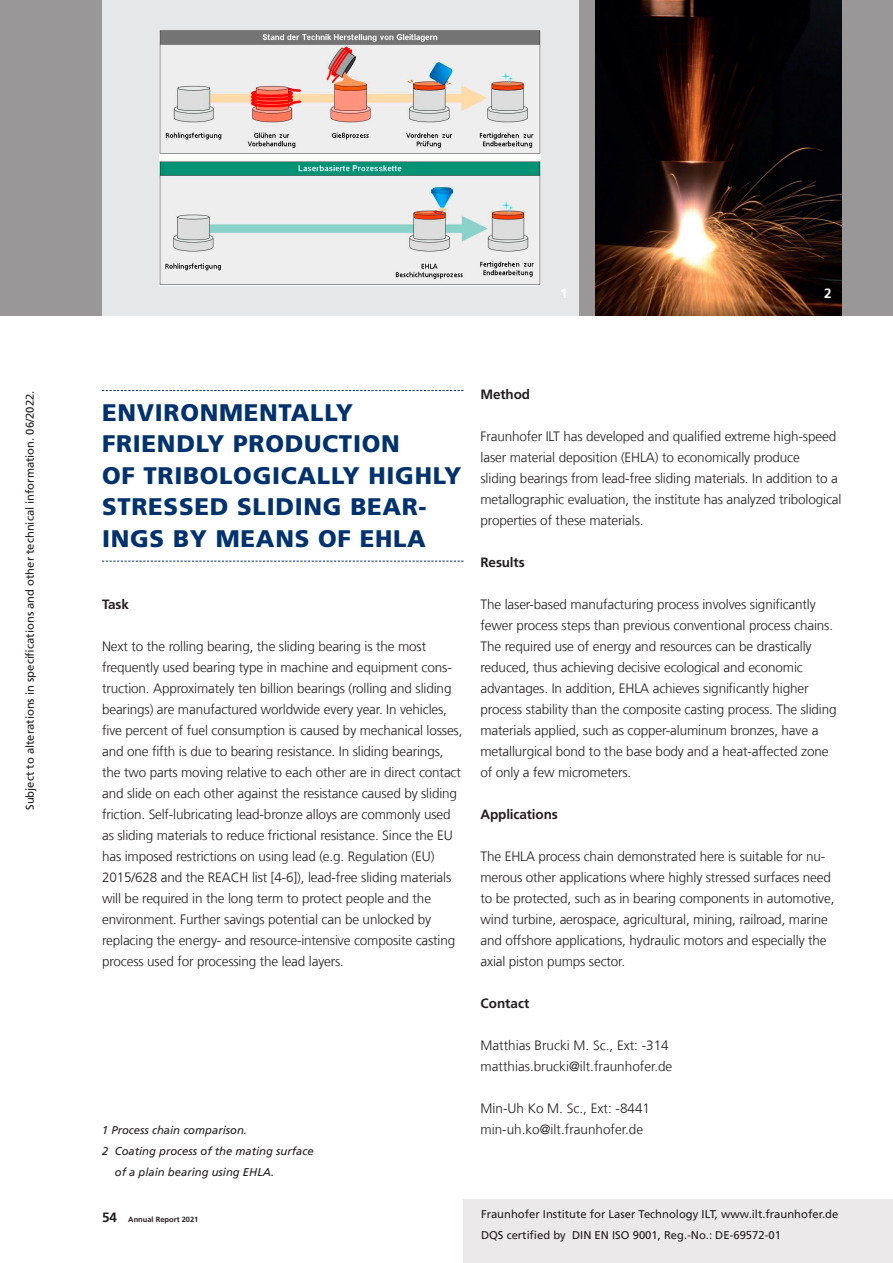
<style>
.page{position:relative;width:893px;height:1263px;background:#fff}
.page>*{position:absolute;margin:0;border:0;box-sizing:border-box;transform-origin:0 0}
.t1{font:900 24px/31.5px "Frutiger LT Com";letter-spacing:.03em;color:#00326d}
.t2{font:300 13.5px/21px "Frutiger LT Com";letter-spacing:-.01em;color:#231f20}
.t3{font:700 13.5px "Frutiger LT Com";letter-spacing:-.01em;color:#231f20}
.t4{font:700 13.5px "Frutiger LT Com";color:#fff}
.t5{font:11.25px/21px "Frutiger LT Com";color:#231f20}
.t6{font:italic 11.25px "Frutiger LT Com";color:#231f20}
.t7{font:700 7.5px "Frutiger LT Com";color:#231f20}
.s1{font-size:13.5px}
</style>
<div class="page">
<div style="left:463px;top:1199px;width:430px;height:64px;background:#ece9ea"></div>
<div style="left:0;top:0;width:893px;height:315px;background:#999798"></div>
<img style="left:595px;top:0;width:247px;height:315px">
<svg style="left:102px;top:390px;width:361px;height:1px"></svg>
<svg style="left:102px;top:561px;width:361px;height:1px"></svg>
<div style="left:102px;top:0;width:476px;height:315px;background:#e6e7e9"></div>
<img style="left:159px;top:30px;width:381px;height:255px">
<p class="t5" style="left:20px;top:810px;width:421px;rotate:-90deg">Subject to alterations in specifications and other technical information. 06/2022.</p>
<p class="t4" style="left:560px;top:286px;width:9px">1</p>
<p class="t4" style="left:824px;top:286px;width:9px">2</p>
<h1 class="t1" style="left:102px;top:397px;width:361px">ENVIRONMENTALLY<br>FRIENDLY PRODUCTION<br>OF TRIBOLOGICALLY HIGHLY<br>STRESSED SLIDING BEAR-<br>INGS BY MEANS OF EHLA</h1>
<p class="t3" style="left:102px;top:596px;width:29px">Task</p>
<p class="t2" style="left:102px;top:636px;width:362px">Next to the rolling bearing, the sliding bearing is the most frequently used bearing type in machine and equipment cons&shy;truction. Approximately ten billion bearings (rolling and sliding bearings) are manufactured worldwide every year. In vehicles, five percent of fuel consumption is caused by mechanical losses, and one fifth is due to bearing resistance. In sliding bearings, the two parts moving relative to each other are in direct contact and slide on each other against the resistance caused by sliding friction. Self-lubricating lead-bronze alloys are commonly used as sliding materials to reduce frictional resistance. Since the EU has imposed restrictions on using lead (e.g. Regulation (EU)<br>2015/628 and the REACH list [4-6]), lead-free sliding materials will be required in the long term to protect people and the environment. Further savings potential can be unlocked by replacing the energy- and resource-intensive composite casting process used for processing the lead layers.</p>
<p class="t6" style="left:102px;top:1124px;width:147px">1 Process chain comparison.</p>
<p class="t6" style="left:102px;top:1145px;width:213px">2 Coating process of the mating surface</p>
<p class="t6" style="left:115px;top:1166px;width:161px">of a plain bearing using EHLA.</p>
<p class="t7" style="left:102px;top:1215px;width:98px"><span class="s1">54</span> Annual Report 2021</p>
<p class="t3" style="left:480px;top:386px;width:51px">Method</p>
<p class="t2" style="left:480px;top:426px;width:362px">Fraunhofer ILT has developed and qualified extreme high-speed laser material deposition (EHLA) to economically produce<br>sliding bearings from lead-free sliding materials. In addition to a metallographic evaluation, the institute has analyzed tribological properties of these materials.</p>
<p class="t3" style="left:480px;top:555px;width:46px">Results</p>
<p class="t2" style="left:480px;top:594px;width:358px">The laser-based manufacturing process involves significantly fewer process steps than previous conventional process chains.<br>The required use of energy and resources can be drastically reduced, thus achieving decisive ecological and economic advantages. In addition, EHLA achieves significantly higher process stability than the composite casting process. The sliding materials applied, such as copper-aluminum bronzes, have a metallurgical bond to the base body and a heat-affected zone of only a few micrometers.</p>
<p class="t3" style="left:480px;top:807px;width:79px">Applications</p>
<p class="t2" style="left:480px;top:846px;width:355px">The EHLA process chain demonstrated here is suitable for nu&shy;merous other applications where highly stressed surfaces need to be protected, such as in bearing components in automotive, wind turbine, aerospace, agricultural, mining, railroad, marine and offshore applications, hydraulic motors and especially the axial piston pumps sector.</p>
<p class="t3" style="left:480px;top:996px;width:50px">Contact</p>
<p class="t2" style="left:480px;top:1035px;width:193px">Matthias Brucki M. Sc., Ext: -314 matthias.brucki@ilt.fraunhofer.de</p>
<p class="t2" style="left:480px;top:1098px;width:171px">Min-Uh Ko M. Sc., Ext: -8441 min-uh.ko@ilt.fraunhofer.de</p>
<p class="t5" style="left:481px;top:1204px;width:359px">Fraunhofer Institute for Laser Technology ILT, www.ilt.fraunhofer.de<br>DQS certified by DIN EN ISO 9001, Reg.-No.: DE-69572-01</p>
</div>
